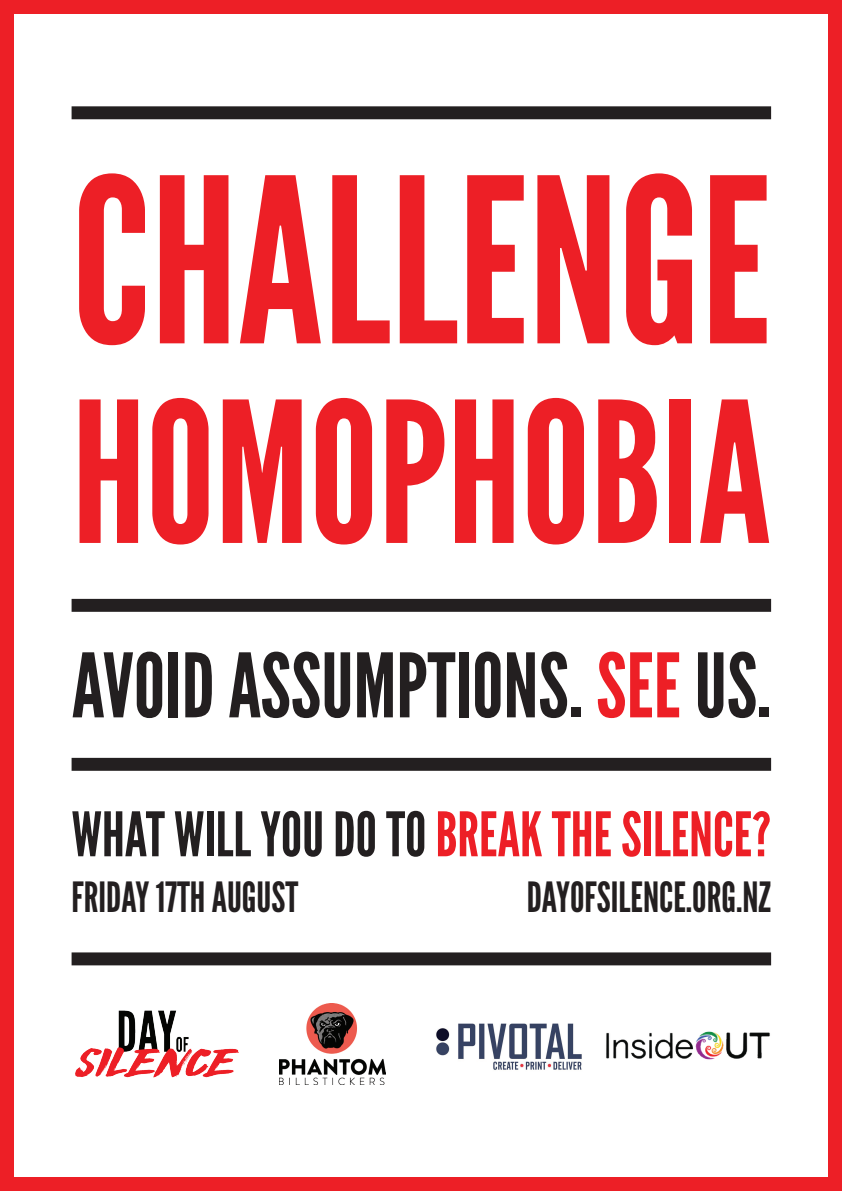
<style>
.page{position:relative;width:842px;height:1191px;background:#fff}
.page>*{position:absolute;margin:0;border:0;box-sizing:border-box;transform-origin:0 0}
.t1{font:228.7px "League Gothic";color:#ed1f26}
.t2{font:195.1px "League Gothic";color:#ed1f26}
.t3{font:88.5px "League Gothic";color:#231f20}
.t4{font:61.2px "League Gothic";color:#ed1f26}
.t5{font:41.6px "League Gothic";color:#231f20}
.s1{color:#ed1f26}
.s2{color:#231f20}
</style>
<div class="page">
<div style="left:72px;top:106px;width:699px;height:13px;background:#231f20"></div>
<div style="left:72px;top:599px;width:699px;height:13px;background:#231f20"></div>
<div style="left:72px;top:758px;width:699px;height:13px;background:#231f20"></div>
<div style="left:72px;top:952px;width:699px;height:13px;background:#231f20"></div>
<img style="left:75px;top:1010px;width:163px;height:68px">
<img style="left:280px;top:1004px;width:105px;height:80px">
<img style="left:606px;top:1031px;width:164px;height:29px">
<img style="left:436px;top:1023px;width:146px;height:47px">
<div style="left:828px;top:0;width:14px;height:1191px;background:#ed1f26"></div>
<div style="left:0;top:0;width:13px;height:1191px;background:#ed1f26"></div>
<div style="left:0;top:0;width:842px;height:13px;background:#ed1f26"></div>
<div style="left:0;top:1177px;width:842px;height:14px;background:#ed1f26"></div>
<h1 class="t1" style="left:72px;top:125px;width:701px">CHALLENGE</h1>
<h2 class="t2" style="left:72px;top:357px;width:701px">HOMOPHOBIA</h2>
<h3 class="t3" style="left:72px;top:633px;width:701px">AVOID ASSUMPTIONS. <span class="s1">SEE</span> US.</h3>
<h3 class="t4" style="left:72px;top:798px;width:701px"><span class="s2">WHAT WILL YOU DO TO</span> BREAK THE SILENCE?</h3>
<p class="t5" style="left:72px;top:872px;width:228px">FRIDAY 17TH AUGUST</p>
<p class="t5" style="left:527px;top:872px;width:246px">DAYOFSILENCE.ORG.NZ</p>
</div>
